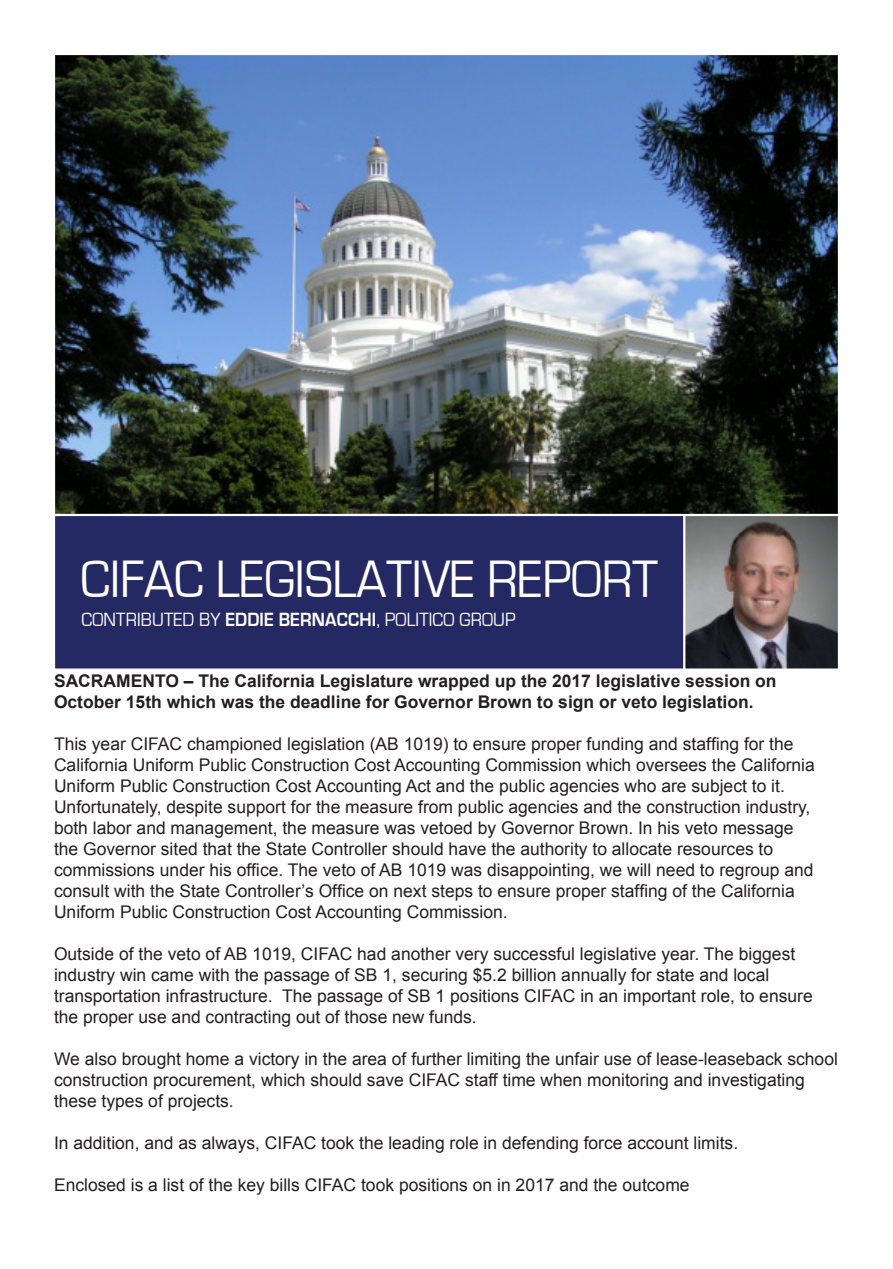
<style>
.page{position:relative;width:893px;height:1269px;background:#fff}
.page>*{position:absolute;margin:0;border:0;box-sizing:border-box;transform-origin:0 0}
.t1{font:54.3px "Eurostile";color:#fff;scale:.91 1}
.t2{font:19.8px "Eurostile";letter-spacing:.01em;color:#fff;scale:.91 1}
.t3{font:17.55px/21px "Arial";color:#231f20}
.t4{font:700 17.55px/21px "Arial";color:#231f20}
.s1{font-weight:700}
</style>
<div class="page">
<img style="left:55px;top:55px;width:783px;height:459px">
<svg style="left:685px;top:516px;width:153px;height:153px;background:#706766"></svg>
<div style="left:55px;top:516px;width:629px;height:153px;background:#242964"></div>
<h1 class="t1" style="left:81px;top:561px;width:636px">CIFAC LEGISLATIVE REPORT</h1>
<p class="t2" style="left:82px;top:613px;width:478px">CONTRIBUTED BY <span class="s1">EDDIE BERNACCHI</span>, POLITICO GROUP</p>
<p class="t4" style="left:54px;top:672px;width:724px">SACRAMENTO – The California Legislature wrapped up the 2017 legislative session on<br>October 15th which was the deadline for Governor Brown to sign or veto legislation.</p>
<p class="t3" style="left:54px;top:734px;width:762px">This year CIFAC championed legislation (AB 1019) to ensure proper funding and staffing for the California Uniform Public Construction Cost Accounting Commission which oversees the California Uniform Public Construction Cost Accounting Act and the public agencies who are subject to it.<br>Unfortunately, despite support for the measure from public agencies and the construction industry, both labor and management, the measure was vetoed by Governor Brown. In his veto message the Governor sited that the State Controller should have the authority to allocate resources to commissions under his office. The veto of AB 1019 was disappointing, we will need to regroup and consult with the State Controller’s Office on next steps to ensure proper staffing of the California Uniform Public Construction Cost Accounting Commission.</p>
<p class="t3" style="left:54px;top:945px;width:760px">Outside of the veto of AB 1019, CIFAC had another very successful legislative year. The biggest industry win came with the passage of SB 1, securing $5.2 billion annually for state and local transportation infrastructure. The passage of SB 1 positions CIFAC in an important role, to ensure the proper use and contracting out of those new funds.</p>
<p class="t3" style="left:54px;top:1049px;width:785px">We also brought home a victory in the area of further limiting the unfair use of lease-leaseback school construction procurement, which should save CIFAC staff time when monitoring and investigating these types of projects.</p>
<p class="t3" style="left:54px;top:1133px;width:686px">In addition, and as always, CIFAC took the leading role in defending force account limits.</p>
<p class="t3" style="left:54px;top:1175px;width:637px">Enclosed is a list of the key bills CIFAC took positions on in 2017 and the outcome</p>
</div>
